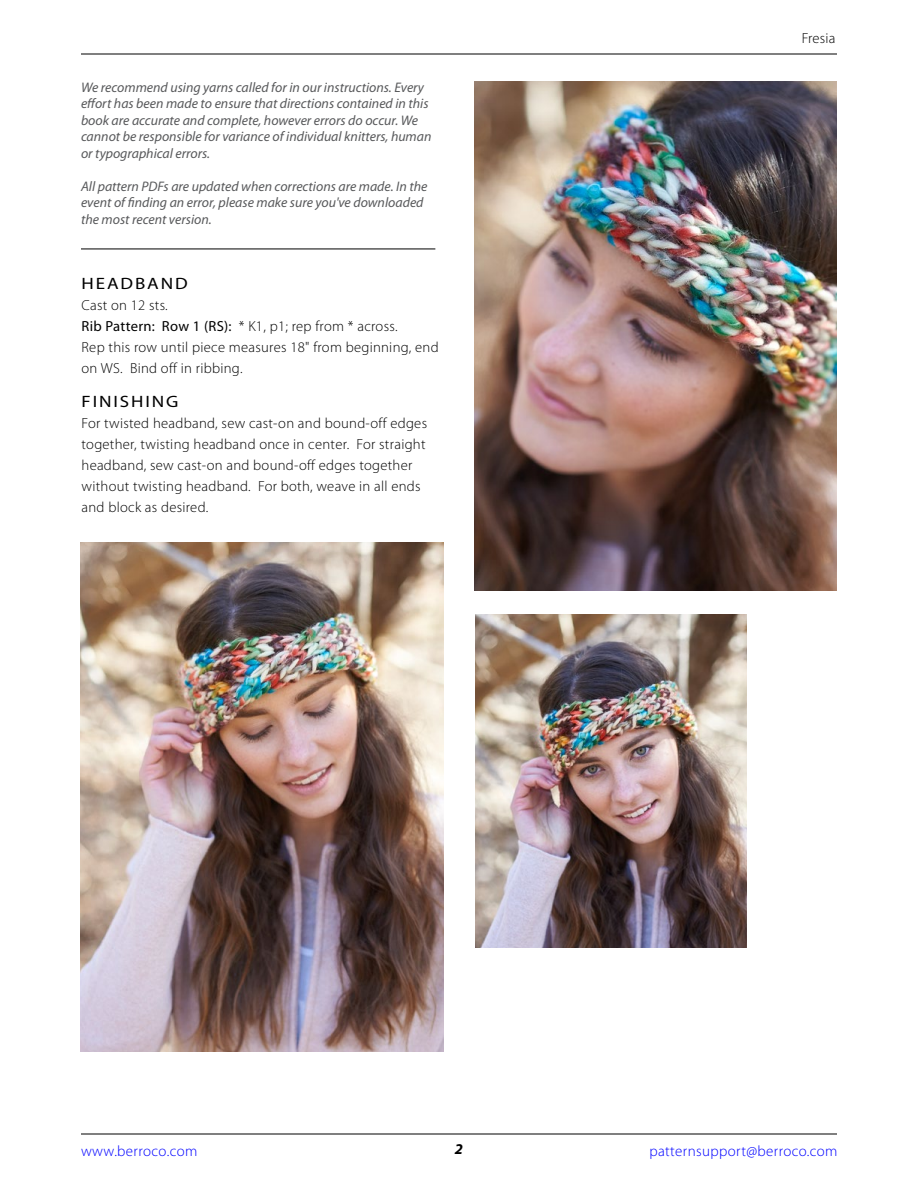
<style>
.page{position:relative;width:918px;height:1188px;background:#fff}
.page>*{position:absolute;margin:0;border:0;box-sizing:border-box;transform-origin:0 0}
.t1{font:16.5px "Myriad Pro";letter-spacing:.1em;color:#000;scale:1.15 1}
.t2{font:300 15px "Myriad Pro";letter-spacing:.025em;color:#00f}
.t3{font:italic 700 15px "Myriad Pro";color:#000}
.t4{font:300 14.7px/21px "Myriad Pro";letter-spacing:.02em;color:#000}
.t5{font:italic 13.8px/16.5px "Myriad Pro";color:#58595b}
.s1{font-weight:400}
</style>
<div class="page">
<hr style="left:81px;top:1134px;width:756px;height:1px;background:#000">
<hr style="left:81px;top:54px;width:756px;height:1px;background:#000">
<hr style="left:81px;top:249px;width:354px;height:1px;background:#000">
<img style="left:475px;top:614px;width:272px;height:334px">
<img style="left:474px;top:82px;width:362px;height:509px">
<img style="left:81px;top:542px;width:362px;height:509px">
<p class="t5" style="left:81px;top:79px;width:352px">We recommend using yarns called for in our instructions. Every effort has been made to ensure that directions contained in this book are accurate and complete, however errors do occur. We cannot be responsible for variance of individual knitters, human or typographical errors.</p>
<p class="t5" style="left:81px;top:178px;width:348px">All pattern PDFs are updated when corrections are made. In the event of finding an error, please make sure you've downloaded the most recent version.</p>
<p class="t1" style="left:82px;top:274px;width:94px">HEADBAND</p>
<p class="t4" style="left:82px;top:295px;width:359px">Cast on 12 sts.<br><span class="s1">Rib Pattern: Row 1 (RS):</span> * K1, p1; rep from * across.<br>Rep this row until piece measures 18" from beginning, end on WS. Bind off in ribbing.</p>
<p class="t1" style="left:82px;top:393px;width:86px">FINISHING</p>
<p class="t4" style="left:82px;top:413px;width:347px">For twisted headband, sew cast-on and bound-off edges together, twisting headband once in center. For straight headband, sew cast-on and bound-off edges together without twisting headband. For both, weave in all ends and block as desired.</p>
<p class="t4" style="left:802px;top:27px;width:35px">Fresia</p>
<p class="t2" style="left:81px;top:1143px;width:118px">www.berroco.com</p>
<p class="t3" style="left:455px;top:1141px;width:10px">2</p>
<p class="t2" style="left:649px;top:1143px;width:190px">patternsupport@berroco.com</p>
</div>
